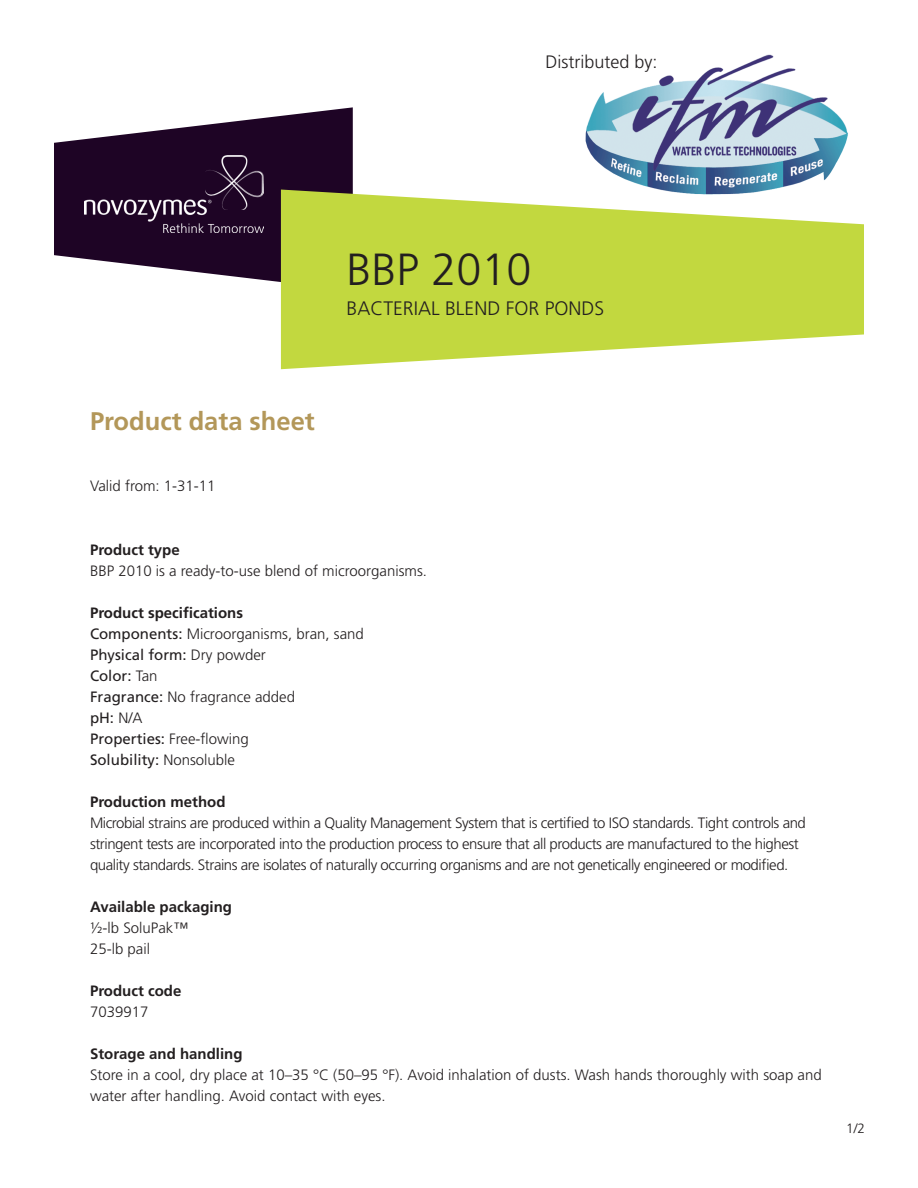
<style>
.page{position:relative;width:918px;height:1188px;background:#fff}
.page>*{position:absolute;margin:0;border:0;box-sizing:border-box;transform-origin:0 0}
.t1{font:300 45px "Frutiger";color:#231f20}
.t2{font:700 25.5px "Frutiger";color:#b39759}
.t3{font:300 19.5px "Frutiger";color:#231f20}
.t4{font:300 18px "Frutiger";color:#231f20}
.t5{font:300 15px/21px "Frutiger";color:#231f20}
.t6{font:300 15px/21px "Frutiger";letter-spacing:-.03em;color:#231f20}
.t7{font:700 15px "Frutiger";color:#231f20}
.t8{font:300 13.5px "Frutiger";color:#231f20}
.s1{font-weight:700}
.s2{font-weight:400}
</style>
<div class="page">
<img style="left:585px;top:54px;width:263px;height:136px">
<svg style="left:54px;top:107px;width:299px;height:184px;fill:#1e0425"></svg>
<svg style="left:281px;top:190px;width:583px;height:179px;fill:#c2d83f"></svg>
<img style="left:84px;top:155px;width:179px;height:78px">
<p class="t4" style="left:545px;top:51px;width:114px">Distributed by:</p>
<h1 class="t1" style="left:346px;top:244px;width:187px">BBP 2010</h1>
<h3 class="t3" style="left:346px;top:297px;width:211px">BActerial blend fo r ponds</h3>
<h2 class="t2" style="left:90px;top:406px;width:226px">Product data sheet</h2>
<p class="t5" style="left:90px;top:475px;width:127px">Valid from: 1-31-11</p>
<p class="t7" style="left:90px;top:541px;width:91px">Product type</p>
<p class="t5" style="left:90px;top:560px;width:339px">BBP 2010 is a ready-to-use blend of microorganisms.</p>
<p class="t5" style="left:90px;top:602px;width:275px"><span class="s1">Product specifications<br></span><span class="s2">Components:</span> Microorganisms, bran, sand<br><span class="s2">Physical form:</span> Dry powder<br><span class="s2">Color:</span> Tan<br><span class="s2">Fragrance:</span> No fragrance added<br><span class="s2">pH:</span> N/A<br><span class="s2">Properties:</span> Free-flowing<br><span class="s2">Solubility:</span> Nonsoluble</p>
<p class="t7" style="left:90px;top:793px;width:137px">Production method</p>
<p class="t6" style="left:90px;top:812px;width:717px">Microbial strains are produced within a Quality Management System that is certified to ISO standards. Tight controls and stringent tests are incorporated into the production process to ensure that all products are manufactured to the highest quality standards. Strains are isolates of naturally occurring organisms and are not genetically engineered or modified.</p>
<p class="t7" style="left:90px;top:898px;width:144px">Available packaging</p>
<p class="t5" style="left:90px;top:917px;width:100px">½-lb SoluPak™<br>25-lb pail</p>
<p class="t7" style="left:90px;top:982px;width:93px">Product code</p>
<p class="t5" style="left:90px;top:1001px;width:60px">7039917</p>
<p class="t7" style="left:90px;top:1045px;width:154px">Storage and handling</p>
<p class="t5" style="left:90px;top:1064px;width:733px">Store in a cool, dry place at 10–35 °C (50–95 °F). Avoid inhalation of dusts. Wash hands thoroughly with soap and water after handling. Avoid contact with eyes.</p>
<p class="t8" style="left:846px;top:1120px;width:20px">1/2</p>
</div>
